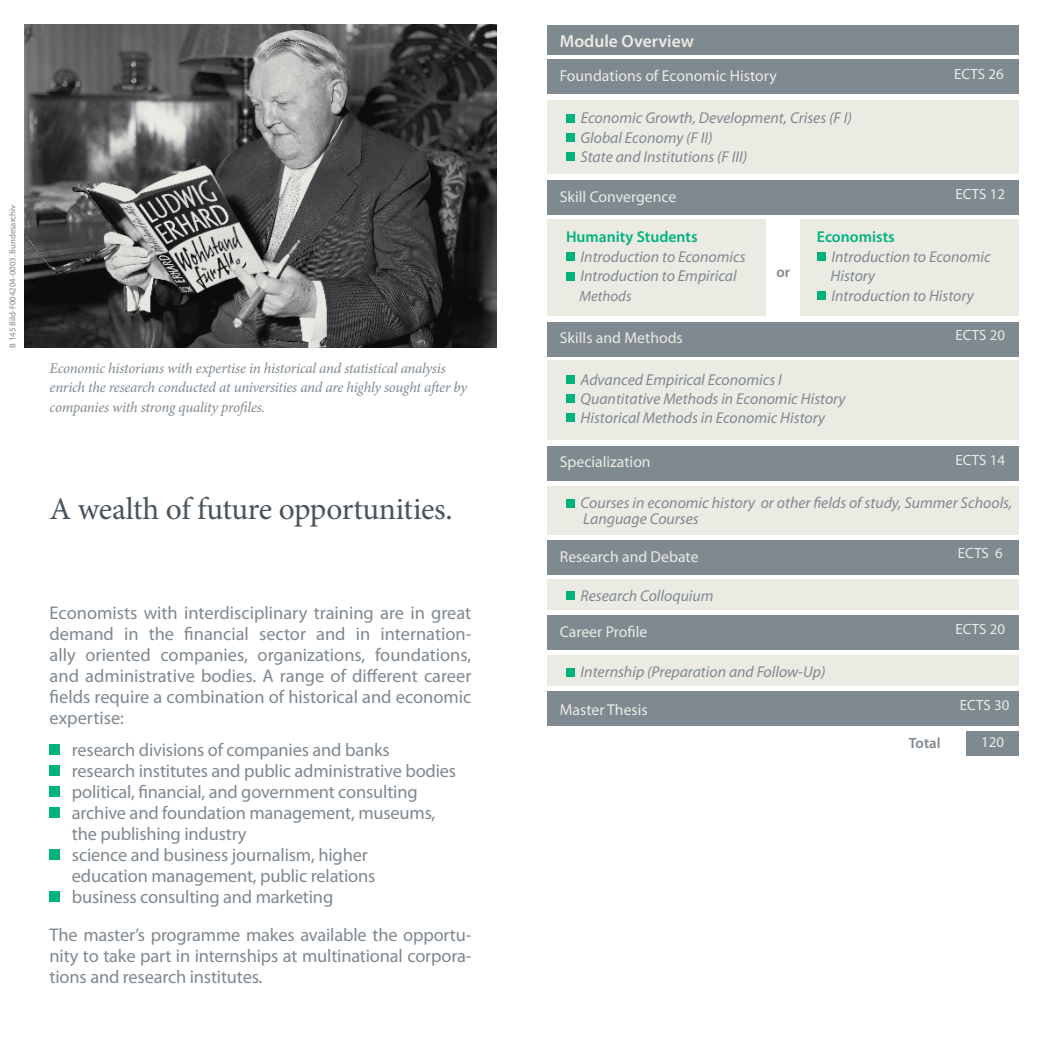
<style>
.page{position:relative;width:1042px;height:1042px;background:#fff}
.page>*{position:absolute;margin:0;border:0;box-sizing:border-box;transform-origin:0 0}
.t1{font:31.5px "Minion Pro";letter-spacing:-.01em;color:#48535b}
.t2{font:18.38px/21px "Myriad Pro";letter-spacing:-.01em;color:#7f8990;text-align:justify}
.t3{font:600 17.5px "Myriad Pro";color:#ebebe4}
.t4{font:italic 15.75px/19.2px "Myriad Pro";color:#7f8990}
.t5{font:15.75px "Myriad Pro";color:#ebebe4}
.t6{font:600 15.75px "Myriad Pro";color:#00b37d}
.t7{font:italic 14.88px/19.2px "Minion Pro";letter-spacing:-.02em;color:#7f8990}
.t8{font:14.88px "Myriad Pro";color:#ebebe4}
.t9{font:600 14.88px "Myriad Pro";color:#7f8990}
.t10{font:italic 14.88px "Myriad Pro";color:#7f8990}
.t11{font:8.75px "Myriad Pro";color:#7f8990}
</style>
<div class="page">
<img style="left:25px;top:25px;width:471px;height:322px">
<div style="left:50px;top:744px;width:10px;height:10px;background:#00b37d"></div>
<div style="left:50px;top:765px;width:10px;height:10px;background:#00b37d"></div>
<div style="left:50px;top:786px;width:10px;height:10px;background:#00b37d"></div>
<div style="left:50px;top:807px;width:10px;height:10px;background:#00b37d"></div>
<div style="left:50px;top:849px;width:10px;height:10px;background:#00b37d"></div>
<div style="left:50px;top:891px;width:10px;height:10px;background:#00b37d"></div>
<div style="left:547px;top:60px;width:472px;height:34px;background:#7f8990"></div>
<div style="left:547px;top:100px;width:472px;height:74px;background:#ebebe4"></div>
<div style="left:566px;top:114px;width:8px;height:8px;background:#00b37d"></div>
<div style="left:566px;top:133px;width:8px;height:9px;background:#00b37d"></div>
<div style="left:566px;top:153px;width:8px;height:8px;background:#00b37d"></div>
<div style="left:966px;top:731px;width:53px;height:25px;background:#7f8990"></div>
<div style="left:547px;top:180px;width:472px;height:35px;background:#7f8990"></div>
<div style="left:547px;top:691px;width:472px;height:35px;background:#7f8990"></div>
<div style="left:547px;top:25px;width:472px;height:30px;background:#7f8990"></div>
<div style="left:547px;top:220px;width:219px;height:96px;background:#ebebe4"></div>
<div style="left:566px;top:253px;width:8px;height:8px;background:#00b37d"></div>
<div style="left:566px;top:272px;width:8px;height:8px;background:#00b37d"></div>
<div style="left:547px;top:322px;width:472px;height:34px;background:#7f8990"></div>
<div style="left:547px;top:360px;width:472px;height:80px;background:#ebebe4"></div>
<div style="left:566px;top:375px;width:8px;height:9px;background:#00b37d"></div>
<div style="left:566px;top:394px;width:8px;height:9px;background:#00b37d"></div>
<div style="left:566px;top:414px;width:8px;height:8px;background:#00b37d"></div>
<div style="left:547px;top:446px;width:472px;height:35px;background:#7f8990"></div>
<div style="left:547px;top:486px;width:472px;height:49px;background:#ebebe4"></div>
<div style="left:566px;top:499px;width:8px;height:8px;background:#00b37d"></div>
<div style="left:547px;top:540px;width:472px;height:34px;background:#7f8990"></div>
<div style="left:547px;top:579px;width:472px;height:31px;background:#ebebe4"></div>
<div style="left:566px;top:591px;width:8px;height:9px;background:#00b37d"></div>
<div style="left:547px;top:615px;width:472px;height:35px;background:#7f8990"></div>
<div style="left:547px;top:655px;width:472px;height:31px;background:#ebebe4"></div>
<div style="left:566px;top:668px;width:8px;height:8px;background:#00b37d"></div>
<div style="left:800px;top:220px;width:219px;height:96px;background:#ebebe4"></div>
<div style="left:817px;top:253px;width:8px;height:8px;background:#00b37d"></div>
<div style="left:817px;top:291px;width:8px;height:9px;background:#00b37d"></div>
<p class="t11" style="left:7px;top:348px;width:145px;rotate:-90deg">B 145 Bild-F004204-0003. Bundesarchiv</p>
<p class="t7" style="left:50px;top:359px;width:419px">Economic historians with expertise in historical and statistical analysis enrich the research conducted at universities and are highly sought after by companies with strong quality profiles.</p>
<h1 class="t1" style="left:50px;top:488px;width:404px">A wealth of future opportunities.</h1>
<p class="t2" style="left:50px;top:602px;width:423px">Economists with interdisciplinary training are in great demand in the financial sector and in internation&shy;ally oriented companies, organizations, foundations, and administrative bodies. A range of different career fields require a combination of historical and economic expertise:</p>
<p class="t2" style="left:72px;top:738px;width:386px;text-align:left">research divisions of companies and banks research institutes and public administrative bodies political, financial, and government consulting archive and foundation management, museums, the publishing industry<br>science and business journalism, higher<br>education management, public relations<br>business consulting and marketing</p>
<p class="t2" style="left:50px;top:924px;width:423px">The master’s programme makes available the opportu&shy;nity to take part in internships at multinational corpora&shy;tions and research institutes.</p>
<p class="t3" style="left:560px;top:30px;width:135px">Module Overview</p>
<p class="t5" style="left:560px;top:66px;width:219px">Foundations of Economic History</p>
<p class="t8" style="left:954px;top:65px;width:51px">ECTS 26</p>
<p class="t4" style="left:580px;top:108px;width:273px">Economic Growth, Development, Crises (F I)<br>Global Economy (F II)<br>State and Institutions (F III)</p>
<p class="t5" style="left:560px;top:187px;width:118px">Skill Convergence</p>
<p class="t8" style="left:955px;top:184px;width:51px">ECTS 12</p>
<p class="t6" style="left:566px;top:227px;width:133px">Humanity Students</p>
<p class="t4" style="left:580px;top:247px;width:167px">Introduction to Economics<br>Introduction to Empirical</p>
<p class="t10" style="left:579px;top:286px;width:54px">Methods</p>
<p class="t5" style="left:560px;top:328px;width:125px">Skills and Methods</p>
<p class="t8" style="left:955px;top:326px;width:51px">ECTS 20</p>
<p class="t4" style="left:580px;top:369px;width:266px">Advanced Empirical Economics I<br>Quantitative Methods in Economic History<br>Historical Methods in Economic History</p>
<p class="t5" style="left:560px;top:452px;width:92px">Specialization</p>
<p class="t8" style="left:955px;top:451px;width:51px">ECTS 14</p>
<p class="t4" style="left:580px;top:495px;width:433px;line-height:15.8px">Courses in economic history or other fields of study, Summer Schools,<br>Language Courses</p>
<p class="t5" style="left:560px;top:546px;width:140px">Research and Debate</p>
<p class="t8" style="left:958px;top:544px;width:46px">ECTS 6</p>
<p class="t4" style="left:580px;top:586px;width:134px">Research Colloquium</p>
<p class="t5" style="left:560px;top:622px;width:89px">Career Profile</p>
<p class="t8" style="left:955px;top:620px;width:51px">ECTS 20</p>
<p class="t4" style="left:580px;top:662px;width:246px">Internship (Preparation and Follow-Up)</p>
<p class="t6" style="left:817px;top:227px;width:79px">Economists</p>
<p class="t4" style="left:830px;top:247px;width:162px">Introduction to Economic<br>History<br>Introduction to History</p>
<p class="t9" style="left:776px;top:262px;width:15px">or</p>
<p class="t5" style="left:560px;top:699px;width:89px">Master Thesis</p>
<p class="t8" style="left:960px;top:696px;width:51px">ECTS 30</p>
<p class="t9" style="left:909px;top:734px;width:33px">Total</p>
<p class="t8" style="left:981px;top:733px;width:24px">120</p>
</div>
